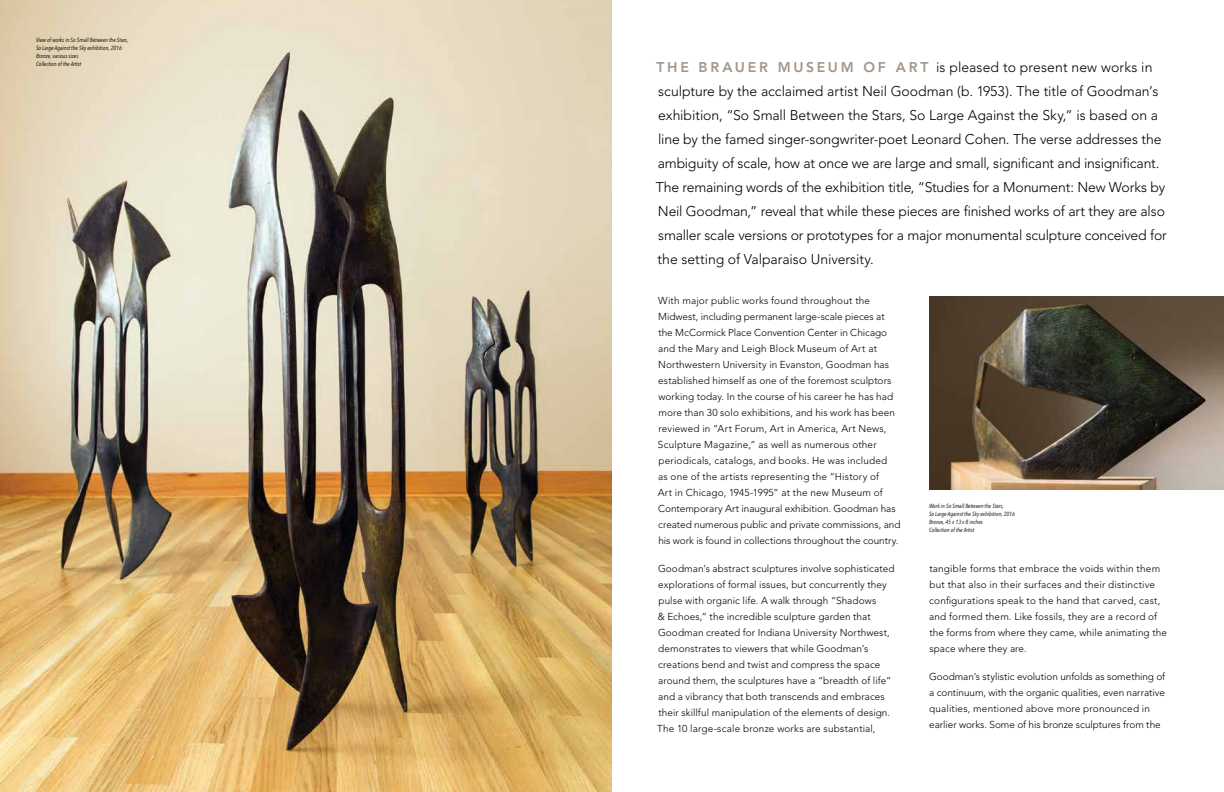
<style>
.page{position:relative;width:1224px;height:792px;background:#fff}
.page>*{position:absolute;margin:0;border:0;box-sizing:border-box;transform-origin:0 0}
.t1{font:300 14px/24px "Avenir";letter-spacing:-.01em;color:#000}
.t2{font:300 10px/16px "Avenir";letter-spacing:.01em;color:#000}
.t3{font:italic 6px/8px "Avenir Next Condensed";color:#000}
.s1{font-weight:800;color:#a2958a}
</style>
<div class="page">
<img style="left:0;top:0;width:612px;height:792px">
<img style="left:929px;top:296px;width:295px;height:194px">
<p class="t3" style="left:36px;top:36px;width:94px">View of works in So Small Between the Stars,<br>So Large Against the Sky exhibition, 2016<br>Bronze, various sizes<br>Collection of the Artist</p>
<p class="t1" style="left:656px;top:55px;width:512px"><span class="s1">T H E B R AU E R M U S E U M O F A R T</span> is pleased to present new works in sculpture by the acclaimed artist Neil Goodman (b. 1953). The title of Goodman’s exhibition, “So Small Between the Stars, So Large Against the Sky,” is based on a line by the famed singer-songwriter-poet Leonard Cohen. The verse addresses the ambiguity of scale, how at once we are large and small, significant and insignificant.<br>The remaining words of the exhibition title, “Studies for a Monument: New Works by Neil Goodman,” reveal that while these pieces are finished works of art they are also smaller scale versions or prototypes for a major monumental sculpture conceived for the setting of Valparaiso University.</p>
<p class="t2" style="left:658px;top:293px;width:244px">With major public works found throughout the Midwest, including permanent large-scale pieces at the McCormick Place Convention Center in Chicago and the Mary and Leigh Block Museum of Art at Northwestern University in Evanston, Goodman has established himself as one of the foremost sculptors working today. In the course of his career he has had more than 30 solo exhibitions, and his work has been reviewed in “Art Forum, Art in America, Art News, Sculpture Magazine,” as well as numerous other periodicals, catalogs, and books. He was included<br>as one of the artists representing the “History of<br>Art in Chicago, 1945-1995” at the new Museum of Contemporary Art inaugural exhibition. Goodman has created numerous public and private commissions, and his work is found in collections throughout the country.</p>
<p class="t2" style="left:657px;top:561px;width:239px">Goodman’s abstract sculptures involve sophisticated explorations of formal issues, but concurrently they pulse with organic life. A walk through “Shadows<br>&amp; Echoes,” the incredible sculpture garden that Goodman created for Indiana University Northwest, demonstrates to viewers that while Goodman’s creations bend and twist and compress the space around them, the sculptures have a “breadth of life” and a vibrancy that both transcends and embraces their skillful manipulation of the elements of design.<br>The 10 large-scale bronze works are substantial,</p>
<p class="t2" style="left:929px;top:561px;width:239px">tangible forms that embrace the voids within them but that also in their surfaces and their distinctive configurations speak to the hand that carved, cast, and formed them. Like fossils, they are a record of the forms from where they came, while animating the space where they are.</p>
<p class="t3" style="left:929px;top:501px;width:87px">Work in So Small Between the Stars,<br>So Large Against the Sky exhibition, 2016<br>Bronze, 45 x 13 x 8 inches<br>Collection of the Artist</p>
<p class="t2" style="left:929px;top:669px;width:238px">Goodman’s stylistic evolution unfolds as something of a continuum, with the organic qualities, even narrative qualities, mentioned above more pronounced in earlier works. Some of his bronze sculptures from the</p>
</div>
